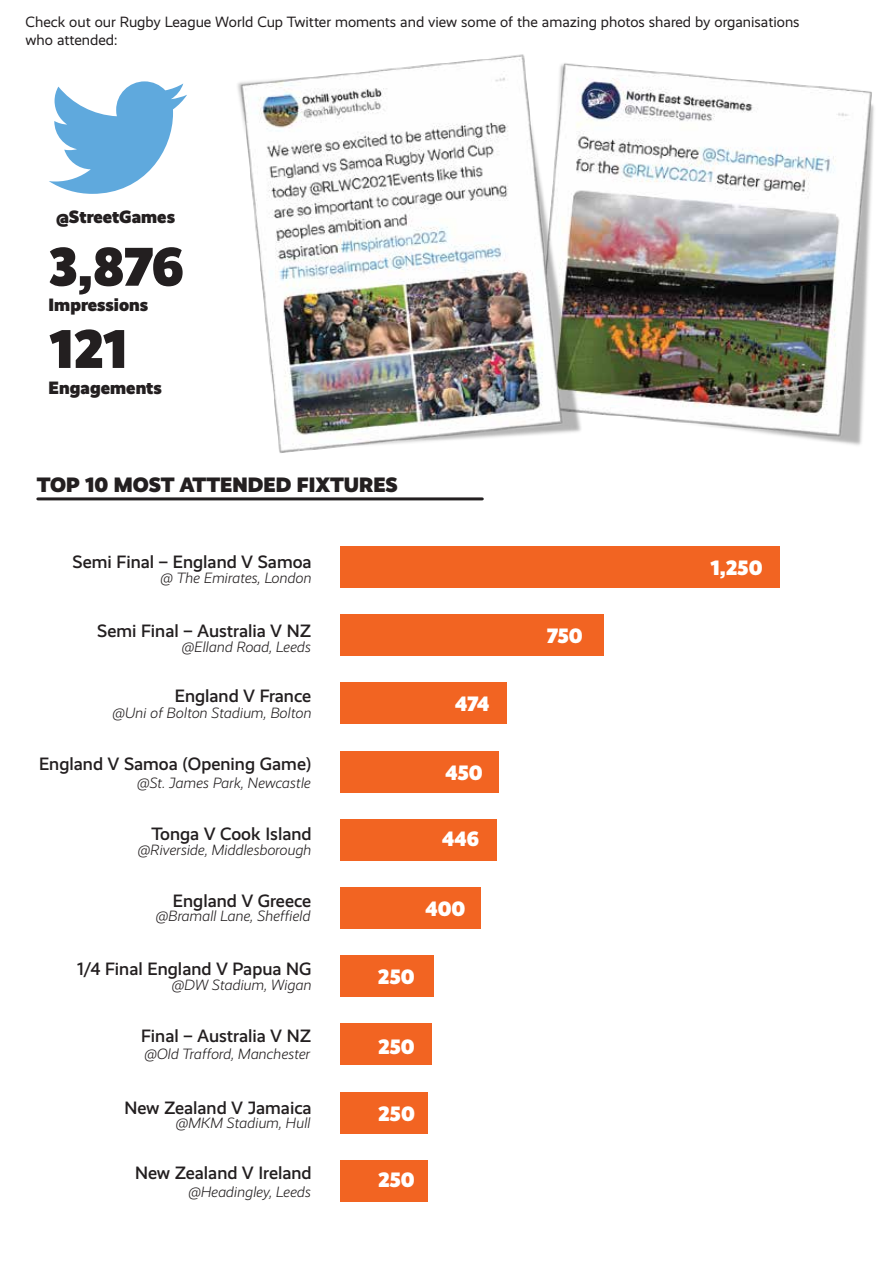
<style>
.page{position:relative;width:893px;height:1263px;background:#fff}
.page>*{position:absolute;margin:0;border:0;box-sizing:border-box;transform-origin:0 0}
.t1{font:900 54.9px "Realist";letter-spacing:-.015em;color:#231f20}
.t2{font:900 21px "Realist";letter-spacing:-.005em;color:#fff}
.t3{font:900 21px "Realist";color:#231f20}
.t4{font:500 18px "Realist";color:#231f20}
.t5{font:900 18px "Realist";color:#231f20}
.t6{font:italic 300 15px "Realist";color:#231f20}
.t7{font:15px/18px "Realist";color:#231f20}
</style>
<div class="page">
<svg style="left:49px;top:81px;width:138px;height:113px"></svg>
<img style="left:586px;top:65px;width:288px;height:380px">
<img style="left:237px;top:54px;width:349px;height:399px">
<hr style="left:38px;top:497px;width:444px;height:3px;background:#231f20">
<div style="left:340px;top:546px;width:440px;height:42px;background:#f26422"></div>
<div style="left:340px;top:614px;width:264px;height:42px;background:#f26422"></div>
<div style="left:340px;top:683px;width:167px;height:41px;background:#f26422"></div>
<div style="left:340px;top:751px;width:158px;height:41px;background:#f26422"></div>
<div style="left:340px;top:819px;width:157px;height:42px;background:#f26422"></div>
<div style="left:340px;top:887px;width:141px;height:42px;background:#f26422"></div>
<div style="left:340px;top:955px;width:93px;height:42px;background:#f26422"></div>
<div style="left:340px;top:1024px;width:92px;height:41px;background:#f26422"></div>
<div style="left:340px;top:1092px;width:88px;height:41px;background:#f26422"></div>
<div style="left:340px;top:1160px;width:88px;height:41px;background:#f26422"></div>
<p class="t7" style="left:26px;top:13px;width:776px">Check out our Rugby League World Cup Twitter moments and view some of the amazing photos shared by organisations who attended:</p>
<p class="t5" style="left:56px;top:206px;width:121px">@StreetGames</p>
<h1 class="t1" style="left:49px;top:234px;width:136px">3,876</h1>
<p class="t5" style="left:49px;top:294px;width:101px">Impressions</p>
<h1 class="t1" style="left:49px;top:316px;width:79px">121</h1>
<p class="t5" style="left:49px;top:377px;width:115px">Engagements</p>
<h2 class="t3" style="left:37px;top:472px;width:362px">TOP 10 MOST ATTENDED FIXTURES</h2>
<p class="t4" style="left:73px;top:552px;width:241px">Semi Final – England V Samoa</p>
<p class="t6" style="left:160px;top:569px;width:153px">@ The Emirates, London</p>
<p class="t4" style="left:97px;top:620px;width:216px">Semi Final – Australia V NZ</p>
<p class="t6" style="left:181px;top:638px;width:131px">@Elland Road, Leeds</p>
<p class="t4" style="left:175px;top:685px;width:138px">England V France</p>
<p class="t6" style="left:112px;top:704px;width:201px">@Uni of Bolton Stadium, Bolton</p>
<p class="t4" style="left:39px;top:753px;width:274px">England V Samoa (Opening Game)</p>
<p class="t6" style="left:137px;top:775px;width:176px">@St. James Park, Newcastle</p>
<p class="t4" style="left:151px;top:823px;width:162px">Tonga V Cook Island</p>
<p class="t6" style="left:138px;top:841px;width:175px">@Riverside, Middlesborough</p>
<p class="t4" style="left:173px;top:890px;width:140px">England V Greece</p>
<p class="t6" style="left:155px;top:908px;width:157px">@Bramall Lane, Sheffield</p>
<p class="t4" style="left:77px;top:959px;width:236px">1/4 Final England V Papua NG</p>
<p class="t6" style="left:172px;top:977px;width:141px">@DW Stadium, Wigan</p>
<p class="t4" style="left:141px;top:1025px;width:171px">Final – Australia V NZ</p>
<p class="t6" style="left:144px;top:1045px;width:168px">@Old Trafford, Manchester</p>
<p class="t4" style="left:124px;top:1097px;width:189px">New Zealand V Jamaica</p>
<p class="t6" style="left:175px;top:1115px;width:137px">@MKM Stadium, Hull</p>
<p class="t4" style="left:135px;top:1162px;width:178px">New Zealand V Ireland</p>
<p class="t6" style="left:188px;top:1183px;width:124px">@Headingley, Leeds</p>
<h2 class="t2" style="left:455px;top:691px;width:36px">474</h2>
<h2 class="t2" style="left:445px;top:760px;width:39px">450</h2>
<h2 class="t2" style="left:442px;top:826px;width:38px">446</h2>
<h2 class="t2" style="left:426px;top:896px;width:41px">400</h2>
<h2 class="t2" style="left:378px;top:964px;width:38px">250</h2>
<h2 class="t2" style="left:378px;top:1034px;width:38px">250</h2>
<h2 class="t2" style="left:378px;top:1101px;width:38px">250</h2>
<h2 class="t2" style="left:378px;top:1167px;width:38px">250</h2>
<h2 class="t2" style="left:547px;top:623px;width:37px">750</h2>
<h2 class="t2" style="left:710px;top:555px;width:54px">1,250</h2>
</div>
